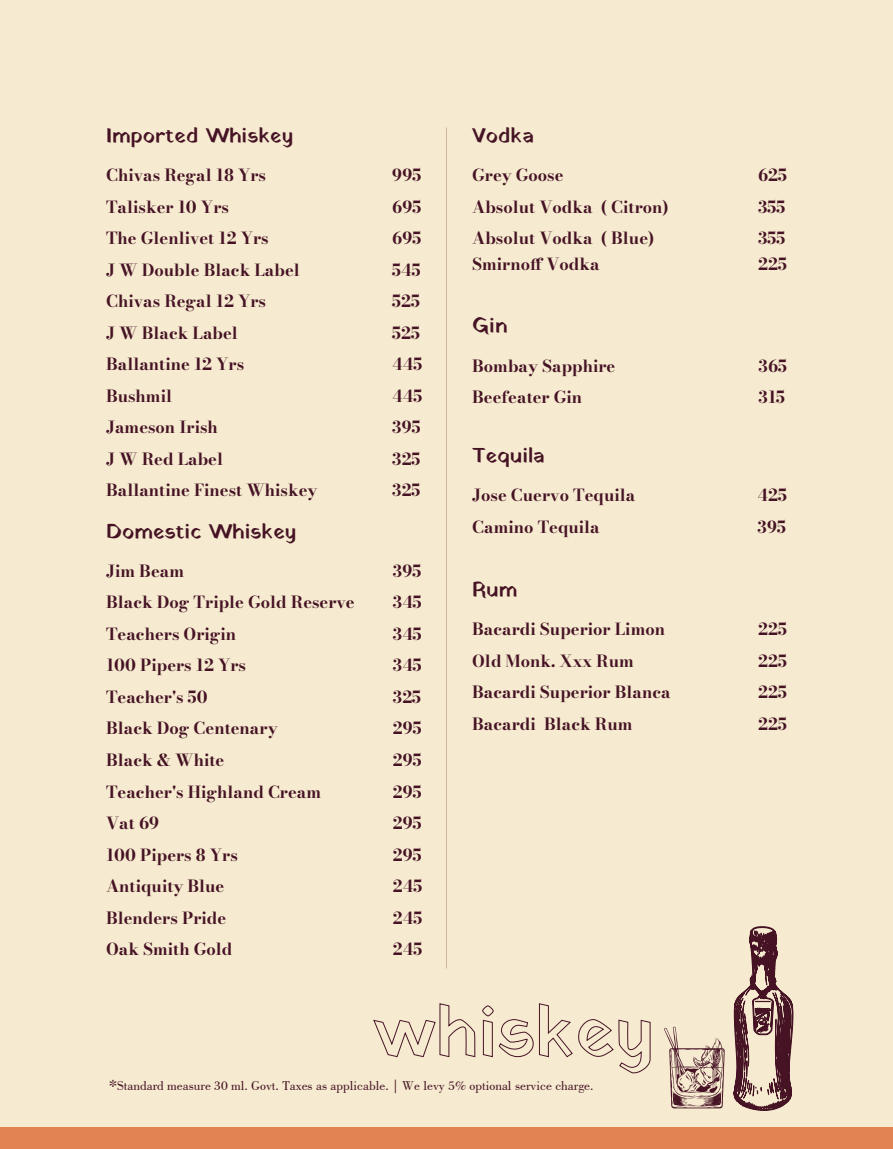
<style>
.page{position:relative;width:893px;height:1149px;background:#fff}
.page>*{position:absolute;margin:0;border:0;box-sizing:border-box;transform-origin:0 0}
.t1{font:21px "Yatra One";color:#461325}
.t2{font:16.5px/31.5px "Bodoni Moda";color:#461325}
.t3{font:13.5px "Bodoni BT";color:#461325}
.s1{font-family:"Bodoni Moda 16 pt"}
</style>
<div class="page">
<div style="left:0;top:0;width:893px;height:1148px;background:#f6ebd0"></div>
<div style="left:0;top:1127px;width:893px;height:21px;background:#e18353"></div>
<svg style="left:664px;top:926px;width:130px;height:184px"></svg>
<svg style="left:373px;top:1003px;width:103px;height:55px"></svg>
<svg style="left:482px;top:1003px;width:169px;height:70px"></svg>
<p class="t1" style="left:106px;top:121px;width:189px">Imported Whiskey</p>
<p class="t2" style="left:106px;top:159px;width:213px">Chivas Regal 18 Yrs<br>Talisker 10 Yrs<br>The Glenlivet 12 Yrs<br>J W Double Black Label<br>Chivas Regal 12 Yrs<br>J W Black Label<br>Ballantine 12 Yrs<br>Bushmil<br>Jameson Irish<br>J W Red Label<br>Ballantine Finest Whiskey</p>
<p class="t2" style="left:392px;top:159px;width:31px">995<br>695<br>695<br>545<br>525<br>525<br>445<br>445<br>395<br>325<br>325</p>
<p class="t1" style="left:106px;top:516px;width:192px">Domestic Whiskey</p>
<p class="t2" style="left:106px;top:555px;width:250px">Jim Beam<br>Black Dog Triple Gold Reserve<br>Teachers Origin<br>100 Pipers 12 Yrs<br>Teacher's 50<br>Black Dog Centenary<br>Black &amp; White<br>Teacher's Highland Cream<br>Vat 69<br>100 Pipers 8 Yrs<br>Antiquity Blue<br>Blenders Pride<br>Oak Smith Gold</p>
<p class="t2" style="left:393px;top:555px;width:31px;text-align:justify">395<br>345<br>345<br>345<br>325<br>295<br>295<br>295<br>295<br>295<br>245<br>245<br>245</p>
<p class="t1" style="left:472px;top:121px;width:63px">Vodka</p>
<p class="t2" style="left:472px;top:159px;width:198px">Grey Goose<br>Absolut Vodka ( Citron)<br>Absolut Vodka ( Blue)</p>
<p class="t2" style="left:758px;top:159px;width:30px;text-align:justify">625<br>355<br>355</p>
<p class="t2" style="left:472px;top:248px;width:129px">Smirnoff Vodka</p>
<p class="t2" style="left:758px;top:248px;width:30px">225</p>
<p class="t1" style="left:472px;top:311px;width:37px">Gin</p>
<p class="t2" style="left:472px;top:349px;width:145px">Bombay Sapphire<br>Beefeater Gin</p>
<p class="t2" style="left:759px;top:349px;width:30px">365<br>315</p>
<p class="t1" style="left:472px;top:441px;width:74px">Tequila</p>
<p class="t2" style="left:472px;top:479px;width:165px">Jose Cuervo Tequila<br>Camino Tequila</p>
<p class="t2" style="left:758px;top:479px;width:31px">425<br>395</p>
<p class="t1" style="left:472px;top:575px;width:47px">Rum</p>
<p class="t2" style="left:472px;top:613px;width:200px">Bacardi Superior Limon<br>Old Monk. Xxx Rum<br>Bacardi Superior Blanca<br>Bacardi Black Rum</p>
<p class="t2" style="left:758px;top:613px;width:30px;text-align:justify">225<br>225<br>225<br>225</p>
<p class="t3" style="left:109px;top:1076px;width:486px"><span class="s1">*</span>Standard measure 30 ml. Govt. Taxes as applicable. | We levy 5% optional service charge.</p>
</div>
